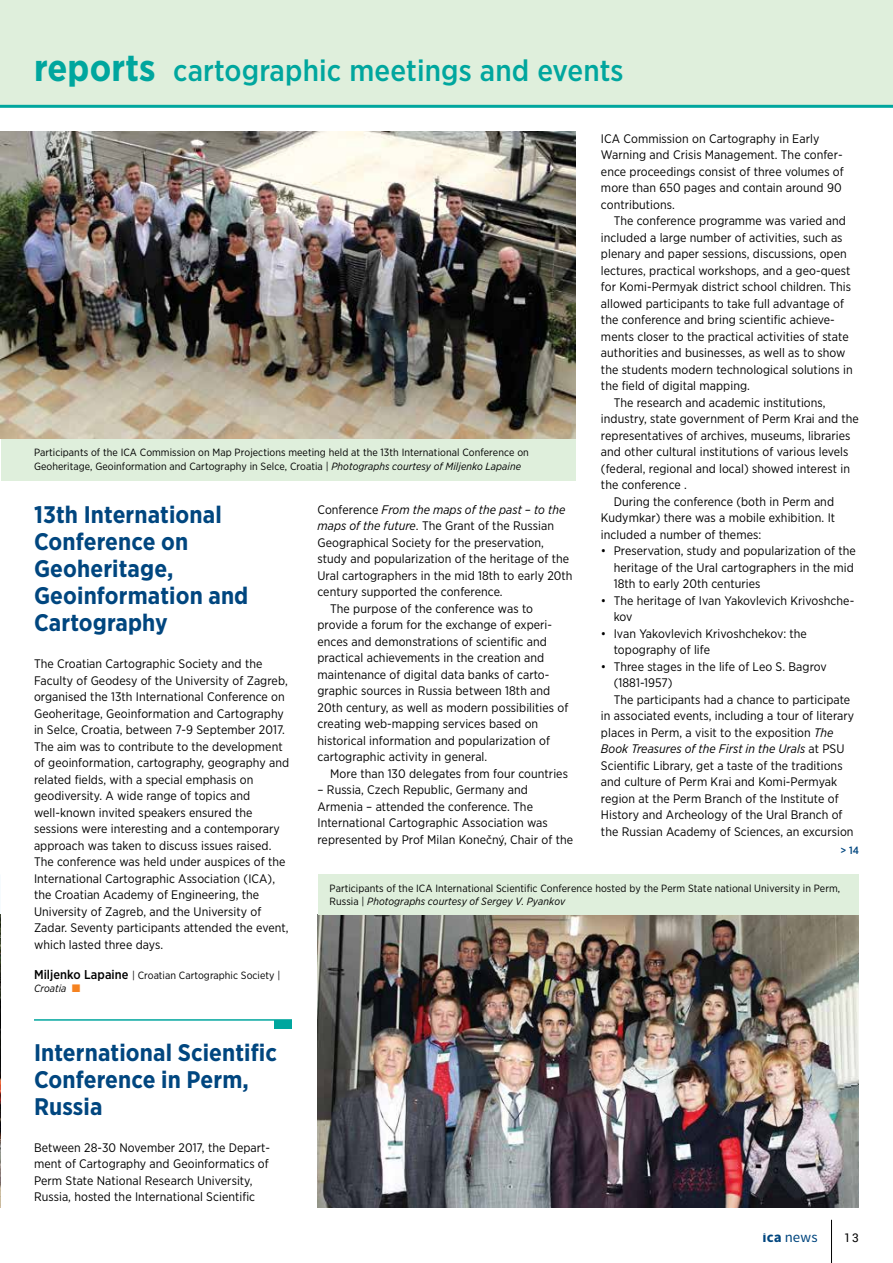
<style>
.page{position:relative;width:893px;height:1263px;background:#fff}
.page>*{position:absolute;margin:0;border:0;box-sizing:border-box;transform-origin:0 0}
.t1{font:500 30px "Gotham Narrow";letter-spacing:.005em;color:#00a69e}
.t2{font:700 24px/27px "Gotham Narrow";letter-spacing:.005em;color:#00467f}
.t3{font:14.7px "Source Sans Pro";color:#00467f}
.t4{font:12.3px/16.5px "Gotham Narrow";letter-spacing:.005em;color:#000}
.t5{font:italic 12.3px "Gotham Narrow";letter-spacing:.005em;color:#000}
.t6{font:12px "Roboto";color:#000}
.t7{font:10.5px/13.5px "Gotham Narrow";letter-spacing:.005em;color:#000}
.t8{font:500 10.5px "Gotham Narrow";color:#00467f}
.s1{font-weight:700;font-size:37.5px}
.s2{font-style:italic}
.s3{font-style:normal}
.s4{font-weight:500;font-size:12.75px}
.s5{font-weight:700}
</style>
<div class="page">
<hr style="left:831px;top:1220px;width:1px;height:43px;background:#000">
<img style="left:0;top:914px;width:1px;height:294px">
<div style="left:1px;top:0;width:892px;height:106px;background:#dfefdc"></div>
<hr style="left:0;top:105px;width:893px;height:3px;background:#00a69e">
<div style="left:275px;top:1020px;width:17px;height:9px;background:#00a69e"></div>
<hr style="left:34px;top:1019px;width:258px;height:2px;background:#00a69e">
<div style="left:1px;top:438px;width:574px;height:42px;background:#dfefdc"></div>
<img style="left:1px;top:132px;width:574px;height:306px">
<img style="left:317px;top:914px;width:542px;height:294px">
<div style="left:318px;top:874px;width:541px;height:41px;background:#dfefdc"></div>
<h1 class="t1" style="left:34px;top:51px;width:591px"><span class="s1">reports</span> cartographic meetings and events</h1>
<p class="t4" style="left:601px;top:130px;width:244px">ICA Commission on Cartography in Early Warning and Crisis Management. The confer&shy;ence proceedings consist of three volumes of more than 650 pages and contain around 90 contributions.</p>
<p class="t4" style="left:614px;top:212px;width:234px">The conference programme was varied and</p>
<p class="t4" style="left:601px;top:229px;width:243px">included a large number of activities, such as</p>
<p class="t4" style="left:601px;top:245px;width:247px">plenary and paper sessions, discussions, open</p>
<p class="t4" style="left:601px;top:262px;width:251px">lectures, practical workshops, and a geo-quest</p>
<p class="t4" style="left:601px;top:278px;width:251px">for Komi-Permyak district school children. This</p>
<p class="t4" style="left:601px;top:295px;width:245px">allowed participants to take full advantage of</p>
<p class="t4" style="left:601px;top:311px;width:235px">the conference and bring scientific achieve-</p>
<p class="t4" style="left:601px;top:328px;width:249px">ments closer to the practical activities of state</p>
<p class="t4" style="left:601px;top:344px;width:246px">authorities and businesses, as well as to show</p>
<p class="t4" style="left:601px;top:361px;width:253px">the students modern technological solutions in</p>
<p class="t4" style="left:601px;top:377px;width:150px">the field of digital mapping.</p>
<p class="t4" style="left:614px;top:394px;width:213px">The research and academic institutions,</p>
<p class="t4" style="left:601px;top:410px;width:259px">industry, state government of Perm Krai and the</p>
<p class="t4" style="left:601px;top:427px;width:251px">representatives of archives, museums, libraries</p>
<p class="t4" style="left:601px;top:443px;width:249px">and other cultural institutions of various levels</p>
<p class="t4" style="left:601px;top:460px;width:250px">(federal, regional and local) showed interest in</p>
<p class="t4" style="left:601px;top:476px;width:87px">the conference .</p>
<p class="t4" style="left:614px;top:493px;width:222px">During the conference (both in Perm and</p>
<p class="t4" style="left:601px;top:509px;width:236px">Kudymkar) there was a mobile exhibition. It</p>
<p class="t4" style="left:601px;top:526px;width:162px">included a number of themes:</p>
<p class="t4" style="left:614px;top:542px;width:244px;text-indent:-13px">• Preservation, study and popularization of the heritage of the Ural cartographers in the mid<br>18th to early 20th centuries</p>
<p class="t4" style="left:614px;top:592px;width:242px;text-indent:-13px">• The heritage of Ivan Yakovlevich Krivoshche&shy;kov</p>
<p class="t4" style="left:614px;top:625px;width:195px;text-indent:-13px">• Ivan Yakovlevich Krivoshchekov: the topography of life</p>
<p class="t4" style="left:601px;top:658px;width:227px">• Three stages in the life of Leo S. Bagrov</p>
<p class="t4" style="left:614px;top:674px;width:60px">(1881-1957)</p>
<p class="t4" style="left:614px;top:691px;width:238px">The participants had a chance to participate</p>
<p class="t4" style="left:601px;top:707px;width:255px">in associated events, including a tour of literary</p>
<p class="t4" style="left:601px;top:724px;width:234px">places in Perm, a visit to the exposition <span class="s2">The</span></p>
<p class="t5" style="left:601px;top:741px;width:245px">Book Treasures of the First in the Urals <span class="s3">at PSU</span></p>
<p class="t4" style="left:601px;top:757px;width:243px">Scientific Library, get a taste of the traditions</p>
<p class="t4" style="left:601px;top:773px;width:238px">and culture of Perm Krai and Komi-Permyak</p>
<p class="t4" style="left:601px;top:790px;width:239px">region at the Perm Branch of the Institute of</p>
<p class="t4" style="left:601px;top:806px;width:243px">History and Archeology of the Ural Branch of</p>
<p class="t4" style="left:601px;top:823px;width:254px">the Russian Academy of Sciences, an excursion</p>
<p class="t7" style="left:34px;top:446px;width:496px">Participants of the ICA Commission on Map Projections meeting held at the 13th International Conference on<br>Geoheritage, Geoinformation and Cartography in Selce, Croatia | <span class="s2">Photographs courtesy of Miljenko Lapaine</span></p>
<p class="t5" style="left:317px;top:502px;width:249px"><span class="s3">Conference</span> From the maps of the past – to the</p>
<p class="t4" style="left:317px;top:518px;width:238px"><span class="s2">maps of the future</span>. The Grant of the Russian</p>
<p class="t4" style="left:317px;top:534px;width:228px">Geographical Society for the preservation,</p>
<p class="t4" style="left:317px;top:551px;width:253px">study and popularization of the heritage of the</p>
<p class="t4" style="left:317px;top:567px;width:257px">Ural cartographers in the mid 18th to early 20th</p>
<p class="t4" style="left:317px;top:583px;width:187px">century supported the conference.</p>
<p class="t4" style="left:330px;top:600px;width:204px">The purpose of the conference was to</p>
<p class="t4" style="left:317px;top:616px;width:236px">provide a forum for the exchange of experi-</p>
<p class="t4" style="left:317px;top:633px;width:231px">ences and demonstrations of scientific and</p>
<p class="t4" style="left:317px;top:649px;width:228px">practical achievements in the creation and</p>
<p class="t4" style="left:317px;top:666px;width:233px">maintenance of digital data banks of carto-</p>
<p class="t4" style="left:317px;top:682px;width:234px">graphic sources in Russia between 18th and</p>
<p class="t4" style="left:317px;top:699px;width:252px">20th century, as well as modern possibilities of</p>
<p class="t4" style="left:317px;top:715px;width:222px">creating web-mapping services based on</p>
<p class="t4" style="left:317px;top:732px;width:234px">historical information and popularization of</p>
<p class="t4" style="left:317px;top:748px;width:171px">cartographic activity in general.</p>
<p class="t4" style="left:330px;top:765px;width:239px">More than 130 delegates from four countries</p>
<p class="t4" style="left:317px;top:781px;width:257px">– Russia, Czech Republic, Germany and Armenia – attended the conference. The International Cartographic Association was represented by Prof Milan Konečný, Chair of the</p>
<h2 class="t2" style="left:34px;top:501px;width:216px">13th International<br>Conference on<br>Geoheritage,<br>Geoinformation and<br>Cartography</h2>
<p class="t4" style="left:34px;top:655px;width:257px">The Croatian Cartographic Society and the Faculty of Geodesy of the University of Zagreb, organised the 13th International Conference on Geoheritage, Geoinformation and Cartography in Selce, Croatia, between 7-9 September 2017.<br>The aim was to contribute to the development of geoinformation, cartography, geography and related fields, with a special emphasis on geodiversity. A wide range of topics and well-known invited speakers ensured the sessions were interesting and a contemporary approach was taken to discuss issues raised.<br>The conference was held under auspices of the International Cartographic Association (ICA), the Croatian Academy of Engineering, the University of Zagreb, and the University of Zadar. Seventy participants attended the event, which lasted three days.</p>
<p class="t7" style="left:34px;top:968px;width:248px"><span class="s4">Miljenko Lapaine</span> | Croatian Cartographic Society |<br><span class="s2">Croatia</span></p>
<p class="t8" style="left:840px;top:843px;width:20px">&gt; 14</p>
<p class="t7" style="left:330px;top:881px;width:512px">Participants of the ICA International Scientific Conference hosted by the Perm State national University in Perm,<br>Russia | <span class="s2">Photographs courtesy of Sergey V. Pyankov</span></p>
<h2 class="t2" style="left:34px;top:1038px;width:244px">International Scientific<br>Conference in Perm,<br>Russia</h2>
<p class="t4" style="left:34px;top:1139px;width:238px">Between 28-30 November 2017, the Depart&shy;ment of Cartography and Geoinformatics of Perm State National Research University, Russia, hosted the International Scientific</p>
<p class="t3" style="left:762px;top:1228px;width:57px"><span class="s5">ica</span> news</p>
<p class="t6" style="left:844px;top:1229px;width:16px">13</p>
</div>
